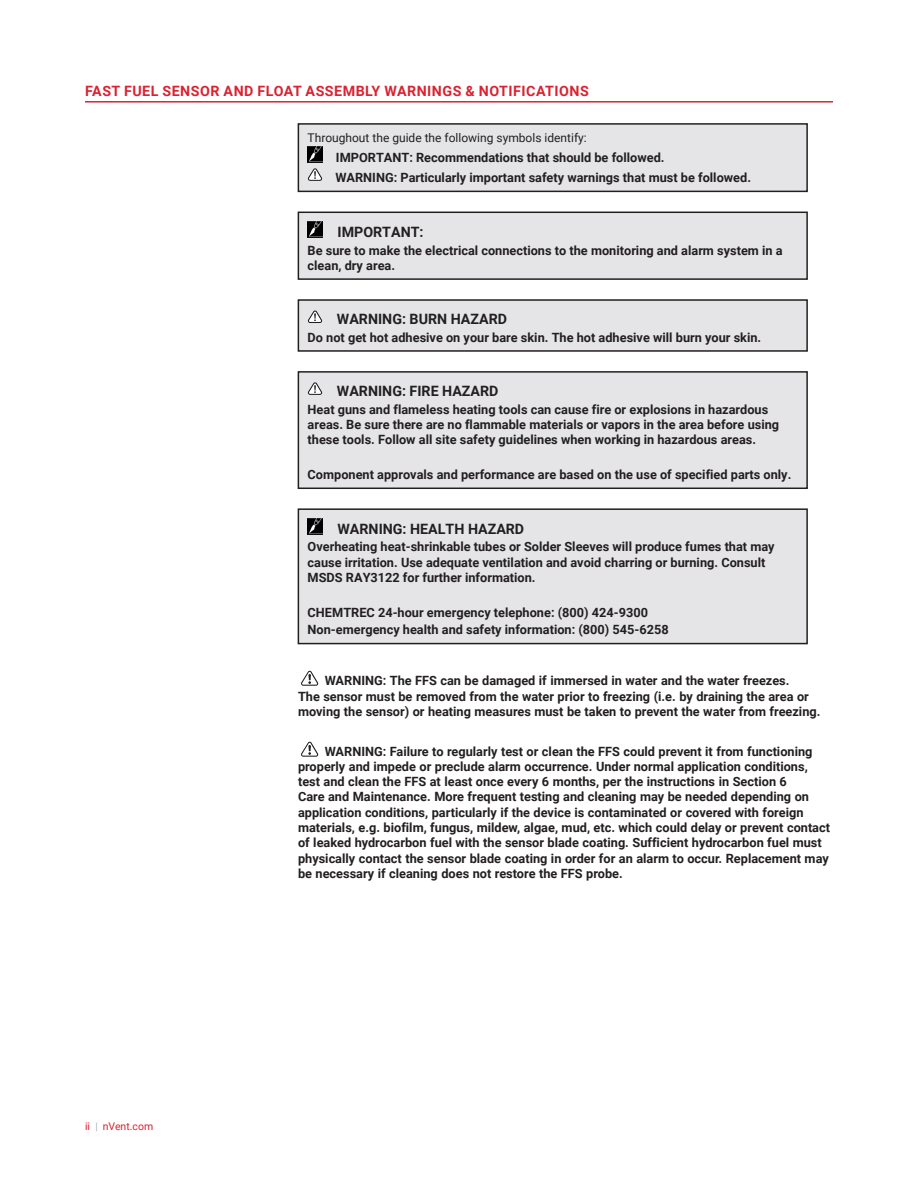
<style>
.page{position:relative;width:918px;height:1188px;background:#fff}
.page>*{position:absolute;margin:0;border:0;box-sizing:border-box;transform-origin:0 0}
.TOC2{font:700 14.25px "Roboto";color:#231f20}
.Header_1_with_Top_Li{font:700 14.25px "Roboto";letter-spacing:.035em;color:#db2230}
.Text_ls{font:700 12.75px/15.3px "Roboto";color:#231f20}
.TOC2-2{font:700 12.75px/15.3px "Roboto";color:#231f20}
.TOC2-3{font:12px "Roboto";color:#231f20}
.t1{font:10.5px "Roboto";color:#db2230}
.s1{font-weight:300;color:#8f959e}
</style>
<div class="page">
<hr style="left:85px;top:101px;width:748px;height:2px;background:#db2230">
<div style="left:298px;top:124px;width:509px;height:67px;background:#e5e5e8"></div>
<img style="left:308px;top:147px;width:15px;height:15px">
<svg style="left:308px;top:168px;width:14px;height:13px"></svg>
<div style="left:298px;top:123px;width:510px;height:69px;border:2px solid #231f20"></div>
<div style="left:298px;top:212px;width:509px;height:67px;background:#e5e5e8"></div>
<img style="left:308px;top:222px;width:15px;height:15px">
<div style="left:298px;top:212px;width:510px;height:68px;border:2px solid #231f20"></div>
<div style="left:298px;top:300px;width:509px;height:51px;background:#e5e5e8"></div>
<svg style="left:308px;top:310px;width:14px;height:13px"></svg>
<div style="left:298px;top:299px;width:510px;height:53px;border:2px solid #231f20"></div>
<div style="left:298px;top:372px;width:509px;height:116px;background:#e5e5e8"></div>
<svg style="left:308px;top:382px;width:14px;height:13px"></svg>
<div style="left:298px;top:371px;width:510px;height:118px;border:2px solid #231f20"></div>
<div style="left:298px;top:509px;width:509px;height:135px;background:#e5e5e8"></div>
<img style="left:308px;top:518px;width:15px;height:16px">
<div style="left:298px;top:508px;width:510px;height:136px;border:2px solid #231f20"></div>
<svg style="left:301px;top:671px;width:17px;height:15px"></svg>
<svg style="left:301px;top:742px;width:17px;height:15px"></svg>
<p class="Header_1_with_Top_Li" style="left:85px;top:81px;width:505px">FAST FUEL SENSOR AND FLOAT ASSEMBLY WARNINGS &amp; NOTIFICATIONS</p>
<p class="TOC2-3" style="left:308px;top:129px;width:281px">Throughout the guide the following symbols identify:</p>
<p class="TOC2-2" style="left:336px;top:150px;width:330px">IMPORTANT: Recommendations that should be followed.</p>
<p class="TOC2-2" style="left:335px;top:169px;width:417px">WARNING: Particularly important safety warnings that must be followed.</p>
<p class="TOC2" style="left:338px;top:222px;width:88px">IMPORTANT:</p>
<p class="TOC2-2" style="left:308px;top:242px;width:477px">Be sure to make the electrical connections to the monitoring and alarm system in a clean, dry area.</p>
<p class="TOC2" style="left:337px;top:309px;width:172px">WARNING: BURN HAZARD</p>
<p class="TOC2-2" style="left:308px;top:329px;width:455px">Do not get hot adhesive on your bare skin. The hot adhesive will burn your skin.</p>
<p class="TOC2" style="left:337px;top:381px;width:163px">WARNING: FIRE HAZARD</p>
<p class="TOC2-2" style="left:308px;top:401px;width:473px">Heat guns and flameless heating tools can cause fire or explosions in hazardous areas. Be sure there are no flammable materials or vapors in the area before using these tools. Follow all site safety guidelines when working in hazardous areas.</p>
<p class="TOC2-2" style="left:308px;top:466px;width:485px">Component approvals and performance are based on the use of specified parts only.</p>
<p class="t1" style="left:85px;top:1119px;width:70px">ii <span class="s1">|</span> nVent.com</p>
<p class="TOC2" style="left:338px;top:519px;width:188px">WARNING: HEALTH HAZARD</p>
<p class="TOC2-2" style="left:308px;top:539px;width:469px">Overheating heat-shrinkable tubes or Solder Sleeves will produce fumes that may cause irritation. Use adequate ventilation and avoid charring or burning. Consult<br>MSDS RAY3122 for further information.</p>
<p class="TOC2-2" style="left:308px;top:604px;width:342px">CHEMTREC 24-hour emergency telephone: (800) 424-9300</p>
<p class="TOC2-2" style="left:308px;top:622px;width:363px">Non-emergency health and safety information: (800) 545-6258</p>
<p class="Text_ls" style="left:298px;top:673px;width:524px;text-indent:27px">WARNING: The FFS can be damaged if immersed in water and the water freezes.<br>The sensor must be removed from the water prior to freezing (i.e. by draining the area or moving the sensor) or heating measures must be taken to prevent the water from freezing.</p>
<p class="Text_ls" style="left:298px;top:743px;width:534px;text-indent:27px">WARNING: Failure to regularly test or clean the FFS could prevent it from functioning properly and impede or preclude alarm occurrence. Under normal application conditions, test and clean the FFS at least once every 6 months, per the instructions in Section 6<br>Care and Maintenance. More frequent testing and cleaning may be needed depending on application conditions, particularly if the device is contaminated or covered with foreign materials, e.g. biofilm, fungus, mildew, algae, mud, etc. which could delay or prevent contact of leaked hydrocarbon fuel with the sensor blade coating. Sufficient hydrocarbon fuel must physically contact the sensor blade coating in order for an alarm to occur. Replacement may be necessary if cleaning does not restore the FFS probe.</p>
</div>
